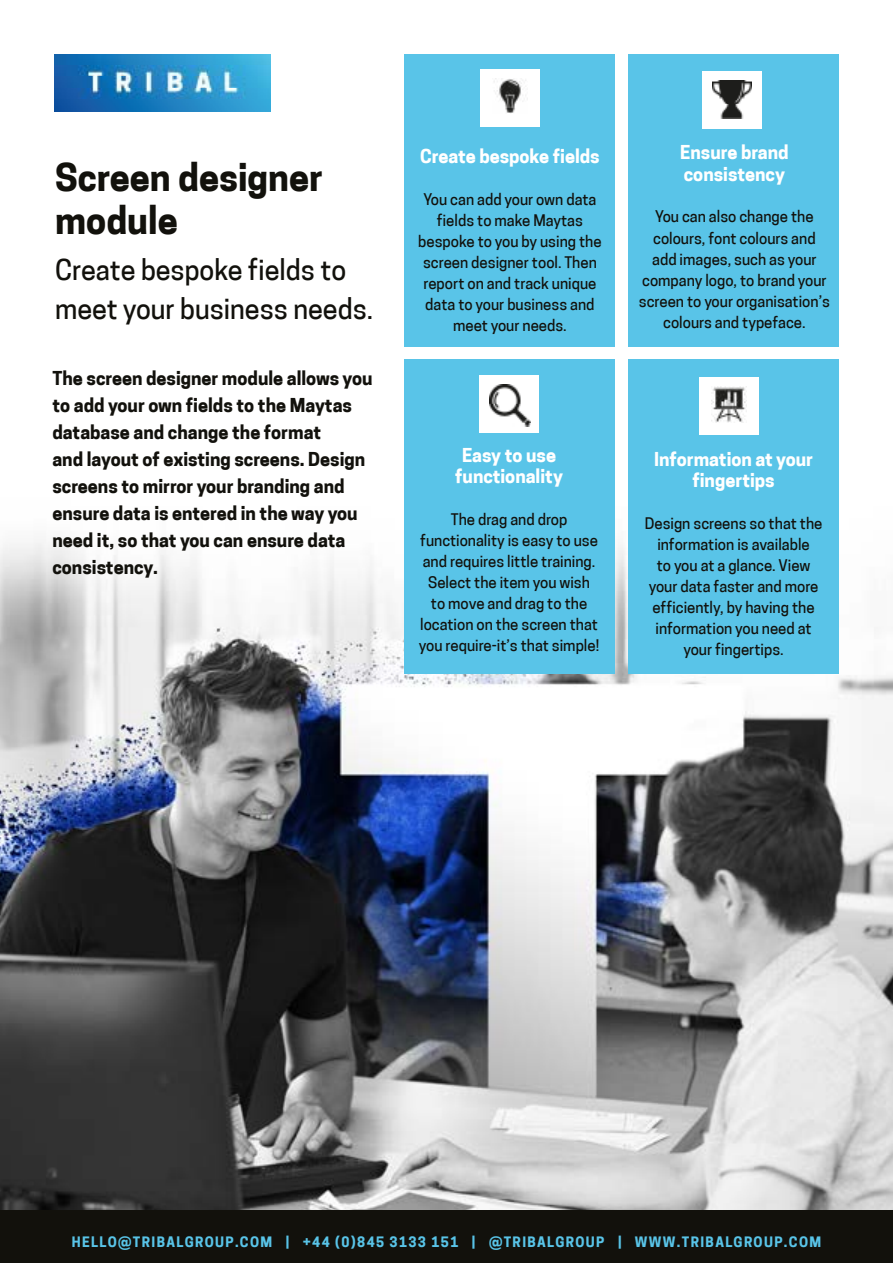
<style>
.page{position:relative;width:893px;height:1263px;background:#fff}
.page>*{position:absolute;margin:0;border:0;box-sizing:border-box;transform-origin:0 0}
.t1{font:700 36px/43.2px "Tribal Cooper Hewitt";color:#12110c}
.t2{font:27px/39px "Tribal Cooper Hewitt";color:#12110c}
.t3{font:700 18px/27px "Tribal Cooper Hewitt";color:#12110c}
.t4{font:700 18px/21px "Tribal Cooper Hewitt";color:#fff;text-align:center}
.t5{font:15px/21px "Tribal Cooper Hewitt";color:#12110c;text-align:center}
.t6{font:700 13.5px "Tribal Cooper Hewitt";letter-spacing:.1em;color:#59c4e8}
</style>
<div class="page">
<img style="left:0;top:497px;width:893px;height:713px">
<div style="left:0;top:1210px;width:893px;height:53px;background:#12110c"></div>
<div style="left:405px;top:54px;width:210px;height:293px;background:#59c4e8"></div>
<div style="left:405px;top:360px;width:210px;height:314px;background:#59c4e8"></div>
<div style="left:628px;top:360px;width:211px;height:314px;background:#59c4e8"></div>
<div style="left:628px;top:54px;width:211px;height:293px;background:#59c4e8"></div>
<div style="left:480px;top:70px;width:59px;height:57px;background:#fff"></div>
<img style="left:494px;top:79px;width:34px;height:34px">
<div style="left:703px;top:71px;width:59px;height:57px;background:#fff"></div>
<div style="left:699px;top:377px;width:59px;height:58px;background:#fff"></div>
<img style="left:712px;top:81px;width:40px;height:37px">
<div style="left:479px;top:376px;width:60px;height:57px;background:#fff"></div>
<img style="left:489px;top:385px;width:42px;height:41px">
<img style="left:54px;top:54px;width:217px;height:58px">
<img style="left:711px;top:387px;width:36px;height:36px">
<h1 class="t1" style="left:55px;top:156px;width:269px">Screen designer module</h1>
<h2 class="t2" style="left:55px;top:251px;width:319px">Create bespoke fields to meet your business needs.</h2>
<p class="t3" style="left:52px;top:364px;width:322px">The screen designer module allows you to add your own fields to the Maytas database and change the format<br>and layout of existing screens. Design screens to mirror your branding and ensure data is entered in the way you need it, so that you can ensure data consistency.</p>
<p class="t4" style="left:420px;top:145px;width:181px">Create bespoke fields</p>
<p class="t5" style="left:418px;top:189px;width:185px">You can add your own data fields to make Maytas bespoke to you by using the screen designer tool. Then report on and track unique data to your business and meet your needs.</p>
<p class="t4" style="left:680px;top:142px;width:110px;text-align:left">Ensure brand consistency</p>
<p class="t5" style="left:639px;top:206px;width:192px">You can also change the colours, font colours and<br>add images, such as your company logo, to brand your screen to your organisation’s colours and typeface.</p>
<p class="t4" style="left:455px;top:445px;width:109px">Easy to use functionality</p>
<p class="t5" style="left:419px;top:509px;width:182px">The drag and drop functionality is easy to use and requires little training.<br>Select the item you wish<br>to move and drag to the location on the screen that you require-it’s that simple!</p>
<p class="t4" style="left:654px;top:448px;width:161px">Information at your fingertips</p>
<p class="t5" style="left:645px;top:513px;width:179px">Design screens so that the information is available<br>to you at a glance. View your data faster and more efficiently, by having the information you need at your fingertips.</p>
<p class="t6" style="left:72px;top:1234px;width:751px">HELLO@TRIBALGROUP.COM | +44 (0)845 3133 151 | @TRIBALGROUP | WWW.TRIBALGROUP.COM</p>
</div>
